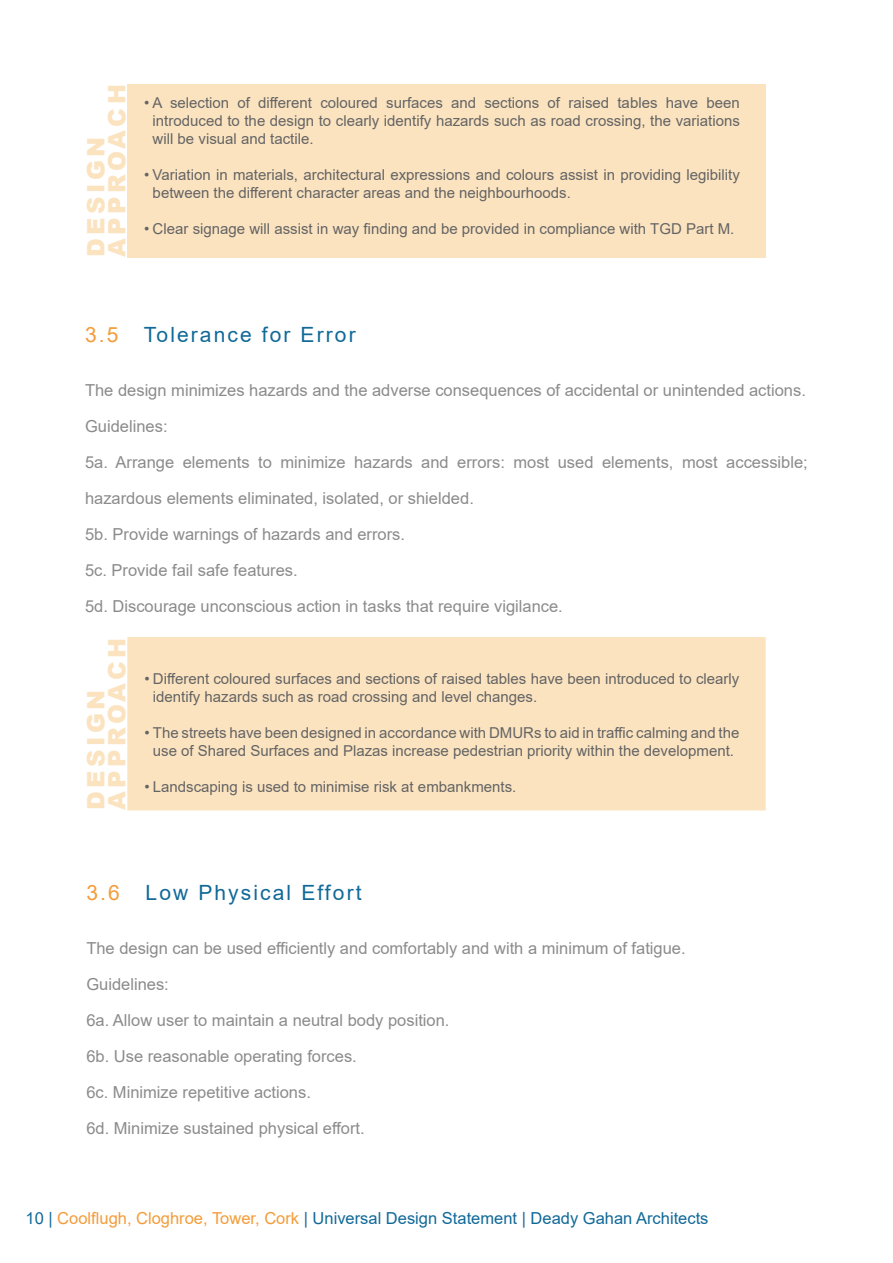
<style>
.page{position:relative;width:893px;height:1263px;background:#fff}
.page>*{position:absolute;margin:0;border:0;box-sizing:border-box;transform-origin:0 0}
.t1{font:900 24px "Arial";letter-spacing:.15em;color:#fbe3c0}
.HEADLINE_BLUE{font:21px "Arial";letter-spacing:.1em;color:#116998}
.TEXT_STYLE{font:16.5px/36px "Arial";color:#8a8b8a}
.t2{font:16.5px "Arial";color:#116998}
.t3{font:15px/18px "Arial";color:#646464}
.s1{color:#f59c39}
.s2{color:#f49c39}
</style>
<div class="page">
<div style="left:127px;top:84px;width:638px;height:173px;background:#fbe3c0"></div>
<div style="left:127px;top:637px;width:639px;height:173px;background:#fbe3c0"></div>
<p class="t1" style="left:100px;top:257px;width:174px;rotate:-90deg">APPROACH</p>
<p class="t1" style="left:79px;top:257px;width:122px;rotate:-90deg">DESIGN</p>
<p class="t3" style="left:153px;top:94px;width:589px;text-align:justify;text-indent:-9px">• A selection of different coloured surfaces and sections of raised tables have been introduced to the design to clearly identify hazards such as road crossing, the variations will be visual and tactile.</p>
<p class="t3" style="left:153px;top:166px;width:589px;text-indent:-9px">• Variation in materials, architectural expressions and colours assist in providing legibility between the different character areas and the neighbourhoods.</p>
<p class="t3" style="left:144px;top:220px;width:592px">• Clear signage will assist in way finding and be provided in compliance with TGD Part M.</p>
<p class="HEADLINE_BLUE" style="left:85px;top:320px;width:272px"><span class="s1">3.5</span> Tolerance for Error</p>
<p class="TEXT_STYLE" style="left:85px;top:372px;width:722px">The design minimizes hazards and the adverse consequences of accidental or unintended actions.</p>
<p class="TEXT_STYLE" style="left:85px;top:408px;width:84px">Guidelines:</p>
<p class="TEXT_STYLE" style="left:85px;top:444px;width:724px">5a. Arrange elements to minimize hazards and errors: most used elements, most accessible; hazardous elements eliminated, isolated, or shielded.</p>
<p class="TEXT_STYLE" style="left:85px;top:516px;width:322px">5b. Provide warnings of hazards and errors.</p>
<p class="TEXT_STYLE" style="left:85px;top:552px;width:214px">5c. Provide fail safe features.</p>
<p class="TEXT_STYLE" style="left:85px;top:588px;width:479px">5d. Discourage unconscious action in tasks that require vigilance.</p>
<p class="t1" style="left:100px;top:810px;width:174px;rotate:-90deg">APPROACH</p>
<p class="t1" style="left:79px;top:810px;width:122px;rotate:-90deg">DESIGN</p>
<p class="t3" style="left:153px;top:670px;width:588px;text-indent:-9px">• Different coloured surfaces and sections of raised tables have been introduced to clearly identify hazards such as road crossing and level changes.</p>
<p class="t3" style="left:144px;top:724px;width:596px;text-align:center">• The streets have been designed in accordance with DMURs to aid in traffic calming and the use of Shared Surfaces and Plazas increase pedestrian priority within the development.</p>
<p class="t3" style="left:144px;top:778px;width:373px">• Landscaping is used to minimise risk at embankments.</p>
<p class="HEADLINE_BLUE" style="left:86px;top:878px;width:277px"><span class="s1">3.6</span> Low Physical Effort</p>
<p class="TEXT_STYLE" style="left:86px;top:930px;width:601px">The design can be used efficiently and comfortably and with a minimum of fatigue.</p>
<p class="TEXT_STYLE" style="left:86px;top:966px;width:84px">Guidelines:</p>
<p class="TEXT_STYLE" style="left:86px;top:1002px;width:365px">6a. Allow user to maintain a neutral body position.</p>
<p class="TEXT_STYLE" style="left:86px;top:1038px;width:272px">6b. Use reasonable operating forces.</p>
<p class="TEXT_STYLE" style="left:86px;top:1074px;width:226px">6c. Minimize repetitive actions.</p>
<p class="TEXT_STYLE" style="left:86px;top:1110px;width:280px">6d. Minimize sustained physical effort.</p>
<p class="t2" style="left:26px;top:1207px;width:684px">10 | <span class="s2">Coolflugh, Cloghroe, Tower, Cork</span> | Universal Design Statement | Deady Gahan Architects</p>
</div>
